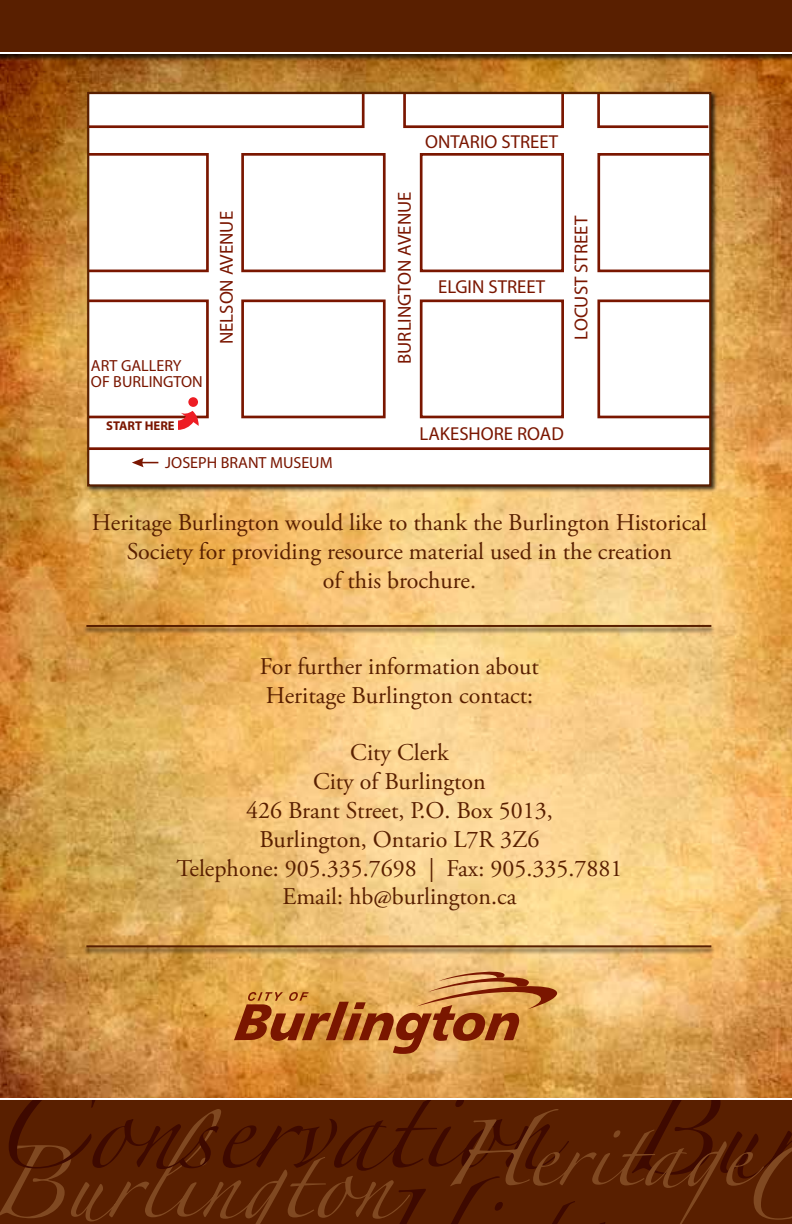
<style>
.page{position:relative;width:792px;height:1224px;background:#fff}
.page>*{position:absolute;margin:0;border:0;box-sizing:border-box;transform-origin:0 0}
.t1{font:24px/28.8px "Adobe Garamond Pro";color:#591f00;text-align:center}
.t2{font:18.8px "Myriad Pro";color:#7a1600}
.t3{font:16.2px/16.2px "Myriad Pro";color:#7a1600}
.t4{font:700 12.8px "Myriad Pro";color:#7a1600}
</style>
<div class="page">
<img style="left:0;top:62px;width:792px;height:1036px">
<div style="left:0;top:0;width:792px;height:62px;background:#000;opacity:.75"></div>
<div style="left:0;top:0;width:792px;height:54px;background:#591f00"></div>
<hr style="left:0;top:52px;width:792px;height:2px;background:#fff">
<svg style="left:0;top:1109px;width:371px;height:115px;background:#602606"></svg>
<svg style="left:9px;top:1100px;width:362px;height:71px;background:#561d01"></svg>
<svg style="left:371px;top:1100px;width:421px;height:124px;background:#592002"></svg>
<svg style="left:234px;top:971px;width:324px;height:83px;background:#cc8842"></svg>
<div style="left:86px;top:91px;width:631px;height:402px;background:#000;opacity:.75"></div>
<div style="left:88px;top:93px;width:622px;height:392px;background:#fff"></div>
<div style="left:241px;top:153px;width:145px;height:119px;border:3px solid #7a1600"></div>
<div style="left:420px;top:153px;width:144px;height:119px;border:3px solid #7a1600"></div>
<div style="left:241px;top:299px;width:145px;height:119px;border:3px solid #7a1600"></div>
<div style="left:420px;top:299px;width:144px;height:119px;border:3px solid #7a1600"></div>
<svg style="left:90px;top:153px;width:119px;height:120px"></svg>
<svg style="left:597px;top:299px;width:111px;height:119px"></svg>
<svg style="left:597px;top:153px;width:111px;height:120px"></svg>
<svg style="left:403px;top:95px;width:161px;height:33px"></svg>
<svg style="left:90px;top:95px;width:275px;height:34px"></svg>
<svg style="left:597px;top:95px;width:111px;height:34px"></svg>
<hr style="left:88px;top:447px;width:622px;height:3px;background:#7a1600">
<svg style="left:132px;top:458px;width:26px;height:9px"></svg>
<svg style="left:90px;top:299px;width:119px;height:131px"></svg>
<div style="left:87px;top:92px;width:624px;height:395px;border:2px solid #591f00"></div>
<div style="left:83px;top:625px;width:633px;height:9px;background:#000;opacity:.75"></div>
<hr style="left:86px;top:625px;width:625px;height:2px;background:#591f00">
<div style="left:83px;top:945px;width:633px;height:10px;background:#000;opacity:.75"></div>
<hr style="left:86px;top:945px;width:625px;height:2px;background:#591f00">
<p class="t3" style="left:91px;top:357px;width:113px">ART GALLERY<br>OF BURLINGTON</p>
<p class="t2" style="left:215px;top:344px;width:135px;rotate:-90deg">NELSON AVENUE</p>
<p class="t4" style="left:106px;top:418px;width:70px">START HERE</p>
<p class="t3" style="left:165px;top:454px;width:169px">JOSEPH BRANT MUSEUM</p>
<p class="t2" style="left:425px;top:130px;width:135px">ONTARIO STREET</p>
<p class="t2" style="left:393px;top:364px;width:174px;rotate:-90deg">BURLINGTON AVENUE</p>
<p class="t2" style="left:438px;top:275px;width:109px">ELGIN STREET</p>
<p class="t2" style="left:570px;top:340px;width:125px;rotate:-90deg">LOCUST STREET</p>
<p class="t2" style="left:420px;top:423px;width:146px">LAKESHORE ROAD</p>
<p class="t1" style="left:92px;top:510px;width:617px">Heritage Burlington would like to thank the Burlington Historical<br>Society for providing resource material used in the creation<br>of this brochure.</p>
<p class="t1" style="left:260px;top:654px;width:281px;text-align:left">For further information about<br>Heritage Burlington contact:</p>
<p class="t1" style="left:177px;top:740px;width:447px">City Clerk<br>City of Burlington<br>426 Brant Street, P.O. Box 5013,<br>Burlington, Ontario L7R 3Z6<br>Telephone: 905.335.7698 | Fax: 905.335.7881<br>Email: hb@burlington.ca</p>
</div>
